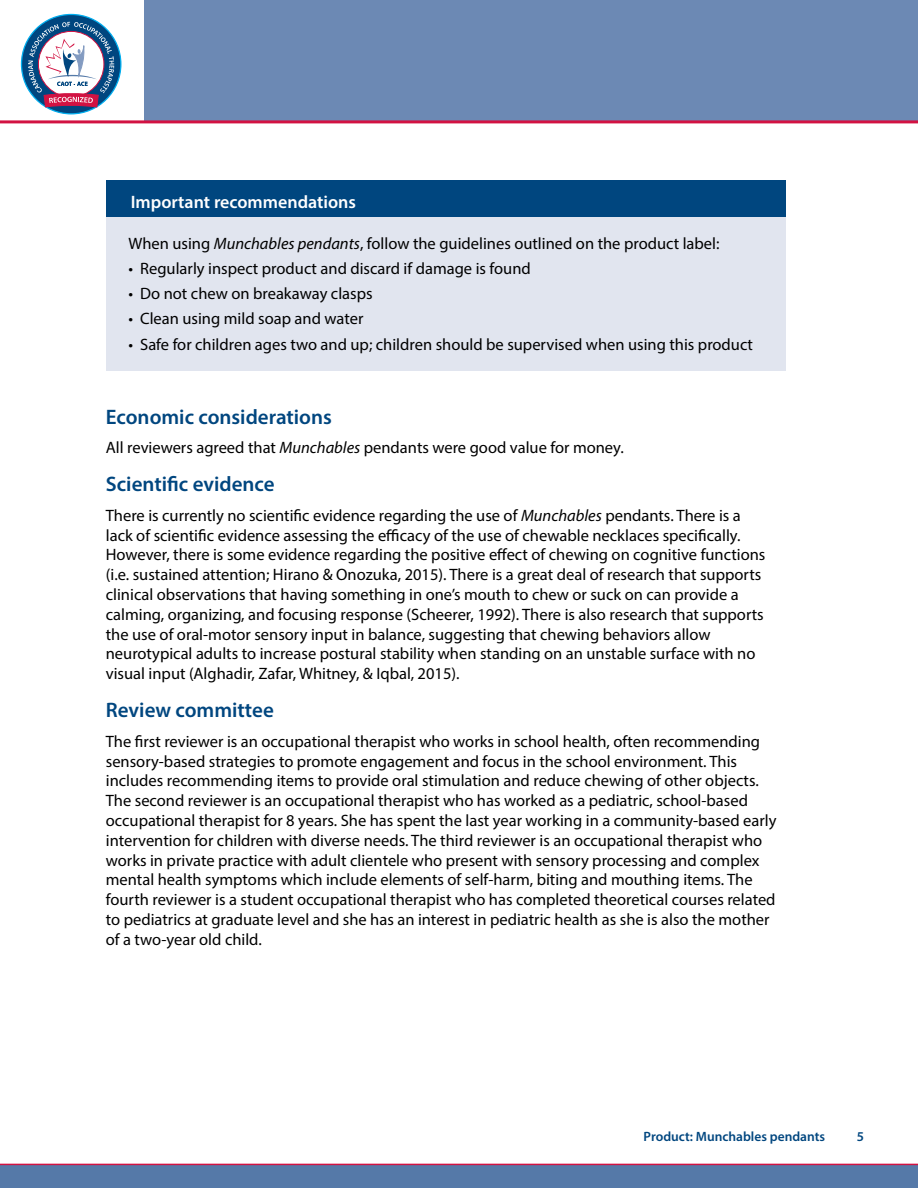
<style>
.page{position:relative;width:918px;height:1188px;background:#fff}
.page>*{position:absolute;margin:0;border:0;box-sizing:border-box;transform-origin:0 0}
.Subheading_14_pt_bol{font:600 21px "Myriad Pro";color:#00467f}
.Table_header_white{font:600 18px "Myriad Pro";color:#fff}
.Body_text{font:16.5px/19.8px "Myriad Pro";color:#000}
.Body_text_FIRST{font:16.5px "Myriad Pro";color:#000}
.Bullets{font:16.5px "Myriad Pro";color:#000}
.t1{font:600 13.5px "Myriad Pro";color:#00467f}
.s1{font-style:italic}
</style>
<div class="page">
<div style="left:145px;top:0;width:773px;height:122px;background:#6c89b4"></div>
<div style="left:0;top:1164px;width:918px;height:24px;background:#5579a8"></div>
<hr style="left:0;top:1164px;width:918px;height:1px;background:#d21242">
<hr style="left:0;top:120px;width:918px;height:3px;background:#d21242">
<svg style="left:21px;top:14px;width:100px;height:100px"></svg>
<svg style="left:28px;top:22px;width:86px;height:86px"></svg>
<div style="left:106px;top:180px;width:680px;height:37px;background:#00467f"></div>
<div style="left:106px;top:217px;width:680px;height:153px;background:#e1e5ef"></div>
<p class="Table_header_white" style="left:131px;top:190px;width:227px">Important recommendations</p>
<p class="Bullets" style="left:129px;top:233px;width:592px">When using <span class="s1">Munchables pendants</span>, follow the guidelines outlined on the product label:</p>
<p class="Body_text_FIRST" style="left:129px;top:258px;width:404px">• Regularly inspect product and discard if damage is found</p>
<p class="Body_text_FIRST" style="left:129px;top:283px;width:246px">• Do not chew on breakaway clasps</p>
<p class="Body_text_FIRST" style="left:129px;top:309px;width:237px">• Clean using mild soap and water</p>
<p class="Body_text_FIRST" style="left:129px;top:334px;width:626px">• Safe for children ages two and up; children should be supervised when using this product</p>
<p class="Subheading_14_pt_bol" style="left:106px;top:403px;width:228px">Economic considerations</p>
<p class="Body_text" style="left:106px;top:437px;width:519px">All reviewers agreed that <span class="s1">Munchables</span> pendants were good value for money.</p>
<p class="Subheading_14_pt_bol" style="left:106px;top:471px;width:170px">Scientific evidence</p>
<p class="Body_text" style="left:106px;top:505px;width:661px">There is currently no scientific evidence regarding the use of <span class="s1">Munchables</span> pendants. There is a lack of scientific evidence assessing the efficacy of the use of chewable necklaces specifically.<br>However, there is some evidence regarding the positive effect of chewing on cognitive functions (i.e. sustained attention; Hirano &amp; Onozuka, 2015). There is a great deal of research that supports clinical observations that having something in one’s mouth to chew or suck on can provide a calming, organizing, and focusing response (Scheerer, 1992). There is also research that supports the use of oral-motor sensory input in balance, suggesting that chewing behaviors allow neurotypical adults to increase postural stability when standing on an unstable surface with no visual input (Alghadir, Zafar, Whitney, &amp; Iqbal, 2015).</p>
<p class="Subheading_14_pt_bol" style="left:106px;top:697px;width:170px">Review committee</p>
<p class="Body_text" style="left:106px;top:731px;width:672px">The first reviewer is an occupational therapist who works in school health, often recommending sensory-based strategies to promote engagement and focus in the school environment. This includes recommending items to provide oral stimulation and reduce chewing of other objects.<br>The second reviewer is an occupational therapist who has worked as a pediatric, school-based occupational therapist for 8 years. She has spent the last year working in a community-based early intervention for children with diverse needs. The third reviewer is an occupational therapist who works in private practice with adult clientele who present with sensory processing and complex mental health symptoms which include elements of self-harm, biting and mouthing items. The fourth reviewer is a student occupational therapist who has completed theoretical courses related to pediatrics at graduate level and she has an interest in pediatric health as she is also the mother of a two-year old child.</p>
<p class="t1" style="left:644px;top:1128px;width:183px">Product: Munchables pendants</p>
<p class="t1" style="left:857px;top:1128px;width:9px">5</p>
</div>
